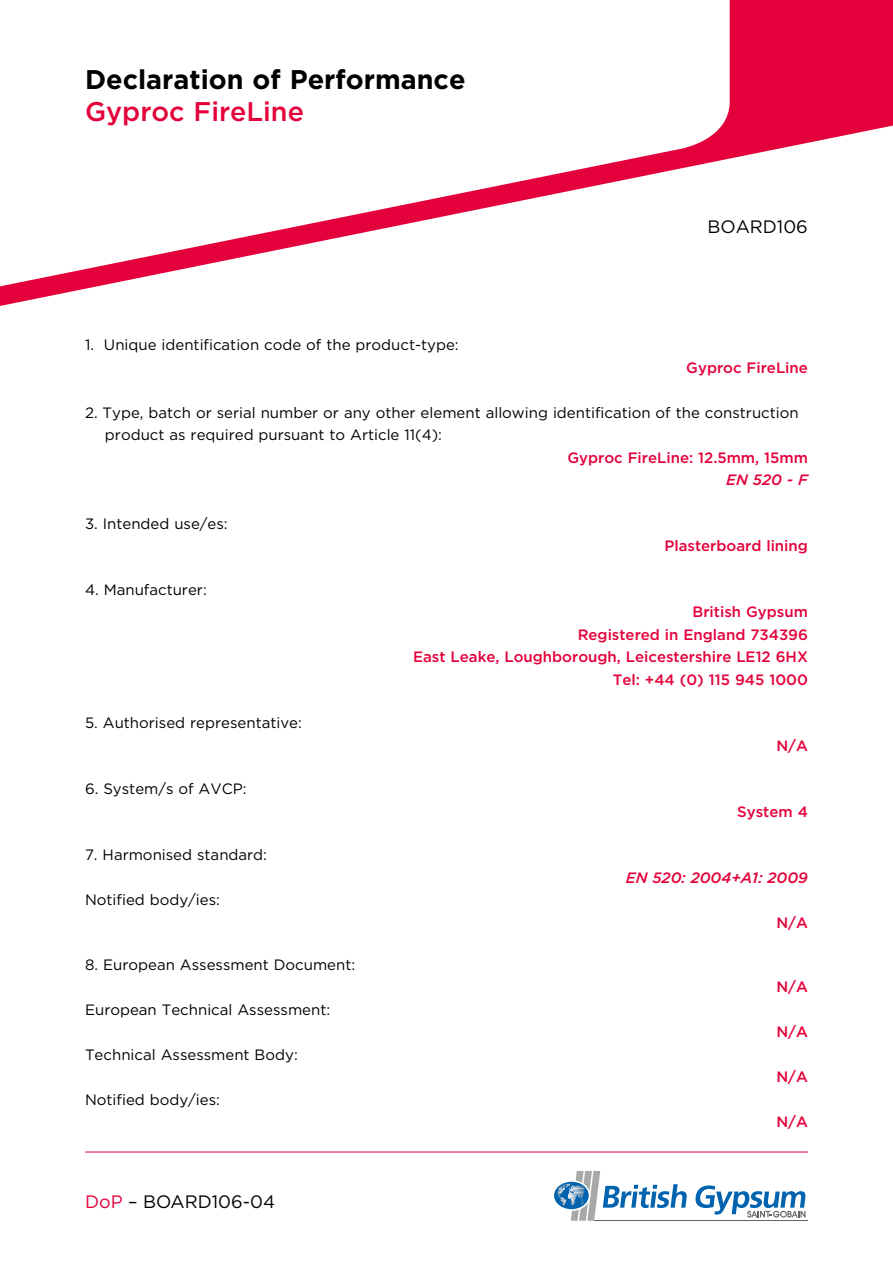
<style>
.page{position:relative;width:893px;height:1263px;background:#fff}
.page>*{position:absolute;margin:0;border:0;box-sizing:border-box;transform-origin:0 0}
.t1{font:700 27px "Gotham";color:#000}
.t2{font:500 27px "Gotham";color:#e4003a}
.t3{font:18px "Gotham";color:#000}
.t4{font:15px/22.5px "Gotham";color:#000}
.t5{font:500 15px/22.5px "Gotham";color:#e4003a;text-align:right}
.t6{font:italic 500 15px "Gotham";color:#e4003a}
.s1{font-style:italic}
.s2{color:#e4003a}
</style>
<div class="page">
<hr style="left:85px;top:1152px;width:723px;height:1px;background:#e4003a">
<hr style="left:594px;top:1220px;width:214px;height:1px;background:#646363">
<svg style="left:695px;top:1185px;width:111px;height:32px"></svg>
<svg style="left:554px;top:1171px;width:133px;height:50px"></svg>
<svg style="left:0;top:0;width:893px;height:306px"></svg>
<svg style="left:0;top:0;width:730px;height:289px"></svg>
<p class="t1" style="left:85px;top:64px;width:382px">Declaration of Performance</p>
<p class="t2" style="left:85px;top:94px;width:220px">Gyproc FireLine</p>
<p class="t4" style="left:85px;top:333px;width:375px">1. Unique identification code of the product-type:</p>
<p class="t3" style="left:707px;top:215px;width:102px">BOARD106</p>
<p class="t5" style="left:686px;top:356px;width:123px">Gyproc FireLine</p>
<p class="t4" style="left:105px;top:401px;width:695px;text-indent:-20px">2. Type, batch or serial number or any other element allowing identification of the construction product as required pursuant to Article 11(4):</p>
<p class="t5" style="left:567px;top:446px;width:242px">Gyproc FireLine: 12.5mm, 15mm<br><span class="s1">EN 520 - F</span></p>
<p class="t4" style="left:85px;top:512px;width:144px">3. Intended use/es:</p>
<p class="t5" style="left:664px;top:534px;width:145px">Plasterboard lining</p>
<p class="t4" style="left:85px;top:578px;width:123px">4. Manufacturer:</p>
<p class="t5" style="left:693px;top:600px;width:117px">British Gypsum</p>
<p class="t5" style="left:578px;top:623px;width:232px">Registered in England 734396</p>
<p class="t5" style="left:413px;top:645px;width:396px">East Leake, Loughborough, Leicestershire LE12 6HX</p>
<p class="t5" style="left:613px;top:668px;width:197px">Tel: +44 (0) 115 945 1000</p>
<p class="t4" style="left:85px;top:711px;width:218px">5. Authorised representative:</p>
<p class="t5" style="left:776px;top:734px;width:33px">N/A</p>
<p class="t4" style="left:85px;top:777px;width:163px">6. System/s of AVCP:</p>
<p class="t5" style="left:737px;top:800px;width:72px">System 4</p>
<p class="t4" style="left:85px;top:843px;width:184px">7. Harmonised standard:</p>
<p class="t6" style="left:626px;top:867px;width:184px">EN 520: 2004+A1: 2009</p>
<p class="t4" style="left:85px;top:888px;width:136px">Notified body/ies:</p>
<p class="t5" style="left:776px;top:911px;width:33px">N/A</p>
<p class="t4" style="left:85px;top:953px;width:272px">8. European Assessment Document:</p>
<p class="t5" style="left:776px;top:975px;width:33px">N/A</p>
<p class="t4" style="left:85px;top:998px;width:247px">European Technical Assessment:</p>
<p class="t5" style="left:776px;top:1020px;width:33px">N/A</p>
<p class="t4" style="left:85px;top:1043px;width:214px">Technical Assessment Body:</p>
<p class="t5" style="left:776px;top:1065px;width:33px">N/A</p>
<p class="t4" style="left:85px;top:1088px;width:136px">Notified body/ies:</p>
<p class="t5" style="left:776px;top:1110px;width:33px">N/A</p>
<p class="t3" style="left:85px;top:1190px;width:192px"><span class="s2">DoP</span> – BOARD106-04</p>
</div>
